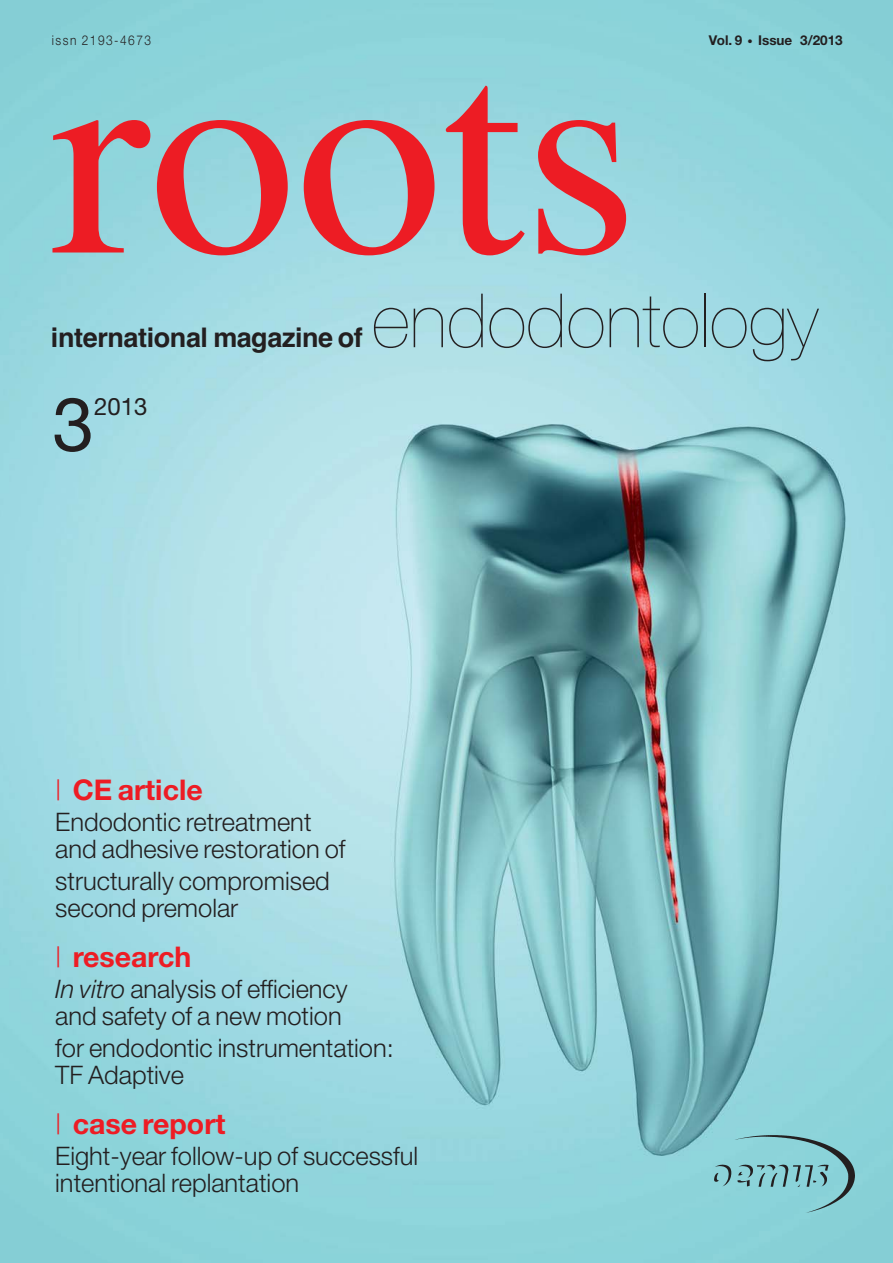
<style>
.page{position:relative;width:893px;height:1263px;background:#fff}
.page>*{position:absolute;margin:0;border:0;box-sizing:border-box;transform-origin:0 0}
.t1{font:288px "Times";letter-spacing:-.005em;color:#ed1c24}
.t2{font:200 75px "Helvetica Neue";color:#231f20}
.t3{font:75px "Helvetica Neue";color:#231f20}
.t4{font:700 28.5px "Helvetica Neue";color:#ed1c24}
.t5{font:700 27px "Helvetica";letter-spacing:-.015em;color:#231f20}
.t6{font:300 25.5px/27px "Helvetica Neue";color:#231f20}
.t7{font:24px "Helvetica Neue";color:#231f20}
.t8{font:700 13.5px "Helvetica Neue";color:#231f20}
.t9{font:300 13.5px "Helvetica Neue";letter-spacing:.125em;color:#231f20;scale:.88 1}
.s1{font-size:10.5px}
.s2{font-weight:300;font-stretch:condensed}
.s3{font-style:italic}
</style>
<div class="page">
<img style="left:0;top:0;width:893px;height:1263px">
<img style="left:715px;top:1136px;width:140px;height:77px">
<p class="t9" style="left:52px;top:35px;width:114px">issn 2193-4673</p>
<p class="t8" style="left:709px;top:32px;width:135px">Vol. 9 <span class="s1">•</span> Issue 3/2013</p>
<h1 class="t1" style="left:51px;top:47px;width:589px">roots</h1>
<p class="t5" style="left:51px;top:322px;width:313px">international magazine of</p>
<h2 class="t2" style="left:372px;top:294px;width:448px">endodontology</h2>
<h2 class="t3" style="left:52px;top:398px;width:43px">3</h2>
<p class="t7" style="left:94px;top:398px;width:55px">2013</p>
<p class="t4" style="left:55px;top:774px;width:149px"><span class="s2">|</span> CE article</p>
<p class="t6" style="left:55px;top:811px;width:292px">Endodontic retreatment and adhesive restoration of</p>
<p class="t6" style="left:55px;top:870px;width:276px">structurally compromised second premolar</p>
<p class="t4" style="left:55px;top:941px;width:138px"><span class="s2">|</span> research</p>
<p class="t6" style="left:55px;top:978px;width:294px"><span class="s3">In vitro</span> analysis of efficiency and safety of a new motion</p>
<p class="t6" style="left:55px;top:1037px;width:340px">for endodontic instrumentation:<br>TF Adaptive</p>
<p class="t4" style="left:55px;top:1108px;width:172px"><span class="s2">|</span> case report</p>
<p class="t6" style="left:55px;top:1145px;width:364px">Eight-year follow-up of successful intentional replantation</p>
</div>
